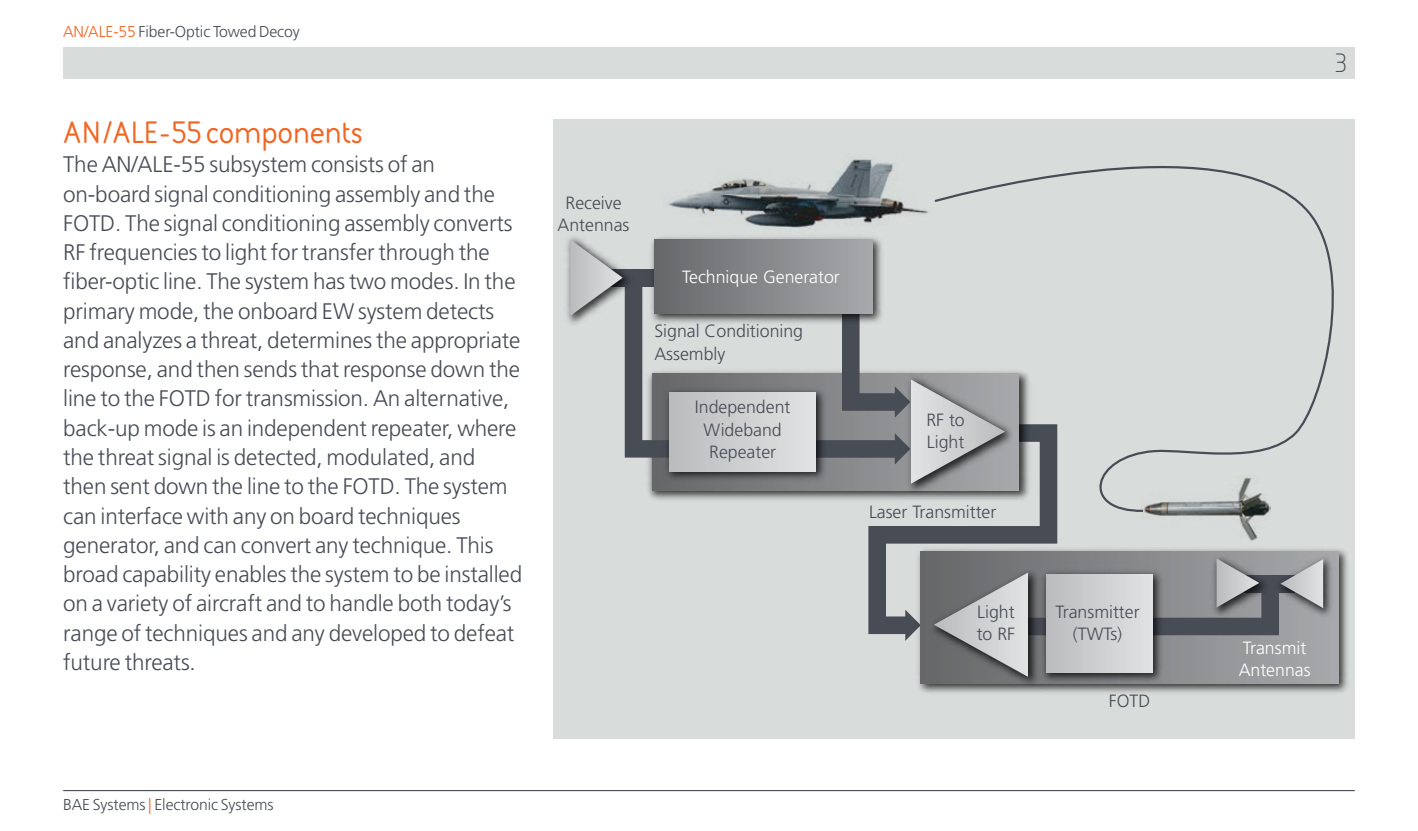
<style>
.page{position:relative;width:1418px;height:831px;background:#fff}
.page>*{position:absolute;margin:0;border:0;box-sizing:border-box;transform-origin:0 0}
.t1{font:700 31.5px "BAE Systems";letter-spacing:-.005em;color:#f26522}
.t2{font:27px "BAE Systems";color:#474c55}
.t3{font:300 22.5px/29.2px "Frutiger LT Pro";letter-spacing:-.005em;color:#474c55}
.t4{font:300 17.78px/22.1px "Frutiger LT Pro";color:#474c55}
.t5{font:300 17.78px/22.1px "Frutiger LT Pro";color:#fff}
.t6{font:300 15.75px "Frutiger LT Pro";letter-spacing:-.005em;color:#474c55}
.s1{color:#f26522}
</style>
<div class="page">
<div style="left:63px;top:47px;width:1291px;height:32px;background:#d8dcdb"></div>
<hr style="left:63px;top:789px;width:1291px;height:1px;background:#474c55">
<div style="left:553px;top:120px;width:801px;height:618px;background:#d8dcdb"></div>
<div style="left:604px;top:269px;width:59px;height:17px;background:#474c55"></div>
<img style="left:648px;top:464px;width:194px;height:36px">
<svg style="left:652px;top:464px;width:190px;height:26px"></svg>
<svg style="left:625px;top:286px;width:217px;height:178px"></svg>
<img style="left:662px;top:383px;width:169px;height:102px">
<div style="left:669px;top:392px;width:146px;height:79px;background:linear-gradient(to right,#b9bbbd,#e1e2e3)"></div>
<img style="left:918px;top:549px;width:430px;height:144px">
<svg style="left:920px;top:551px;width:418px;height:132px;background:#9c9ea1"></svg>
<img style="left:668px;top:159px;width:260px;height:69px">
<svg style="left:934px;top:166px;width:400px;height:210px"></svg>
<img style="left:646px;top:237px;width:236px;height:92px">
<div style="left:654px;top:239px;width:218px;height:74px;background:linear-gradient(to right,#656769,#a6a8ab)"></div>
<img style="left:567px;top:237px;width:70px;height:94px">
<svg style="left:570px;top:239px;width:52px;height:77px"></svg>
<img style="left:1323px;top:552px;width:15px;height:70px">
<img style="left:1043px;top:676px;width:124px;height:11px">
<img style="left:926px;top:676px;width:117px;height:15px">
<svg style="left:842px;top:294px;width:481px;height:382px"></svg>
<p class="t6" style="left:63px;top:22px;width:238px"><span class="s1">AN/ALE-55</span> Fiber-Optic Towed Decoy</p>
<h1 class="t1" style="left:63px;top:111px;width:301px">AN/ALE-55 components</h1>
<p class="t3" style="left:63px;top:150px;width:460px">The AN/ALE-55 subsystem consists of an on-board signal conditioning assembly and the FOTD. The signal conditioning assembly converts RF frequencies to light for transfer through the fiber-optic line. The system has two modes. In the primary mode, the onboard EW system detects and analyzes a threat, determines the appropriate response, and then sends that response down the line to the FOTD for transmission. An alternative, back-up mode is an independent repeater, where the threat signal is detected, modulated, and then sent down the line to the FOTD. The system can interface with any on board techniques generator, and can convert any technique. This broad capability enables the system to be installed on a variety of aircraft and to handle both today’s range of techniques and any developed to defeat future threats.</p>
<p class="t4" style="left:557px;top:191px;width:73px;text-align:center">Receive<br>Antennas</p>
<p class="t5" style="left:682px;top:266px;width:159px">Technique Generator</p>
<p class="t4" style="left:654px;top:320px;width:150px">Signal Conditioning<br>Assembly</p>
<p class="t4" style="left:695px;top:396px;width:97px;text-align:center">Independent<br>Wideband<br>Repeater</p>
<p class="t4" style="left:926px;top:408px;width:40px">RF to<br>Light</p>
<p class="t4" style="left:869px;top:501px;width:129px">Laser Transmitter</p>
<p class="t4" style="left:976px;top:601px;width:40px">Light to RF</p>
<p class="t6" style="left:63px;top:795px;width:212px">BAE Systems <span class="s1">|</span> Electronic Systems</p>
<p class="t4" style="left:1055px;top:601px;width:85px;text-align:center">Transmitter (TWTs)</p>
<p class="t4" style="left:1108px;top:689px;width:43px">FOTD</p>
<p class="t2" style="left:1335px;top:45px;width:14px">3</p>
<p class="t5" style="left:1238px;top:636px;width:73px">Transmit<br>Antennas</p>
</div>
